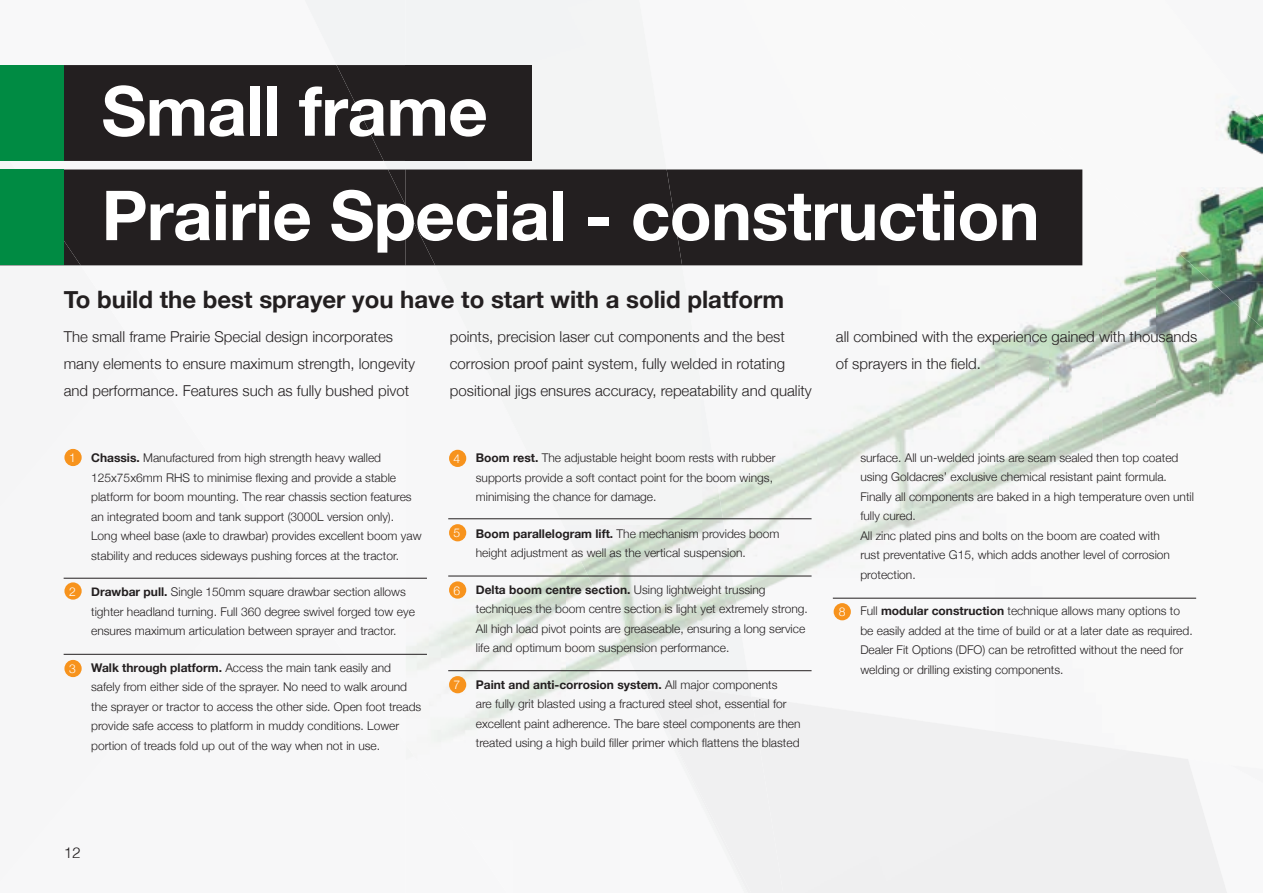
<style>
.page{position:relative;width:1263px;height:893px;background:#fff}
.page>*{position:absolute;margin:0;border:0;box-sizing:border-box;transform-origin:0 0}
.t1{font:700 69px/104.4px "Helvetica Neue";letter-spacing:-.01em;color:#fff}
.t2{font:700 24px "Helvetica Neue";color:#231f20}
.t3{font:300 15px/27px "Helvetica Neue";color:#231f20}
.t4{font:300 15px "Helvetica";color:#231f20}
.t5{font:300 12.15px "Helvetica Neue";color:#fff}
.t6{font:300 12px/19.5px "Helvetica Neue";color:#231f20}
.s1{font-weight:700}
</style>
<div class="page">
<img style="left:1049px;top:188px;width:53px;height:410px">
<img style="left:1102px;top:258px;width:54px;height:340px">
<img style="left:1156px;top:261px;width:53px;height:338px">
<img style="left:406px;top:265px;width:106px;height:495px">
<img style="left:690px;top:265px;width:305px;height:207px">
<img style="left:995px;top:265px;width:54px;height:333px">
<img style="left:1209px;top:282px;width:54px;height:124px">
<img style="left:512px;top:564px;width:54px;height:149px">
<img style="left:751px;top:472px;width:244px;height:105px">
<img style="left:566px;top:641px;width:49px;height:49px">
<img style="left:751px;top:577px;width:244px;height:95px">
<img style="left:1216px;top:124px;width:47px;height:16px">
<img style="left:1082px;top:140px;width:181px;height:48px">
<img style="left:1105px;top:187px;width:158px;height:47px">
<img style="left:1158px;top:234px;width:105px;height:48px">
<img style="left:1210px;top:281px;width:53px;height:47px">
<img style="left:1216px;top:95px;width:47px;height:29px">
<div style="left:406px;top:0;width:246px;height:105px;background:#f2f3f4"></div>
<div style="left:504px;top:105px;width:149px;height:64px;background:#f3f4f4"></div>
<div style="left:435px;top:265px;width:255px;height:50px;background:#f3f4f4"></div>
<div style="left:460px;top:315px;width:242px;height:106px;background:#f3f4f4"></div>
<img style="left:702px;top:388px;width:49px;height:293px">
<img style="left:563px;top:525px;width:139px;height:106px">
<img style="left:615px;top:630px;width:87px;height:56px">
<div style="left:643px;top:681px;width:140px;height:212px;background:#f0f0f1"></div>
<div style="left:64px;top:449px;width:18px;height:17px;background:#f7931d;border-radius:50%"></div>
<div style="left:64px;top:582px;width:18px;height:18px;background:#f7931d;border-radius:50%"></div>
<div style="left:64px;top:660px;width:18px;height:17px;background:#f7931d;border-radius:50%"></div>
<div style="left:449px;top:524px;width:17px;height:17px;background:#f7931d;border-radius:50%"></div>
<div style="left:449px;top:581px;width:17px;height:18px;background:#f7931d;border-radius:50%"></div>
<div style="left:449px;top:676px;width:17px;height:17px;background:#f7931d;border-radius:50%"></div>
<div style="left:449px;top:450px;width:17px;height:17px;background:#f7931d;border-radius:50%"></div>
<div style="left:834px;top:603px;width:17px;height:17px;background:#f7931d;border-radius:50%"></div>
<hr style="left:64px;top:578px;width:363px;height:1px;background:#231f20">
<hr style="left:448px;top:518px;width:363px;height:1px;background:#231f20">
<hr style="left:448px;top:576px;width:363px;height:1px;background:#231f20">
<hr style="left:448px;top:670px;width:363px;height:1px;background:#231f20">
<hr style="left:833px;top:598px;width:363px;height:1px;background:#231f20">
<hr style="left:64px;top:654px;width:363px;height:1px;background:#231f20">
<div style="left:64px;top:65px;width:272px;height:96px;background:#231f20"></div>
<div style="left:336px;top:65px;width:195px;height:96px;background:#231f20"></div>
<div style="left:64px;top:169px;width:1018px;height:96px;background:#231f20"></div>
<img style="left:388px;top:169px;width:18px;height:36px">
<div style="left:406px;top:169px;width:276px;height:96px;background:#231f20"></div>
<div style="left:0;top:65px;width:64px;height:96px;background:#008b43"></div>
<div style="left:0;top:169px;width:64px;height:96px;background:#008b43"></div>
<h1 class="t1" style="left:102px;top:61px;width:940px">Small frame<br>Prairie Special - construction</h1>
<h2 class="t2" style="left:64px;top:280px;width:722px">To build the best sprayer you have to start with a solid platform</h2>
<p class="t3" style="left:64px;top:322px;width:353px">The small frame Prairie Special design incorporates many elements to ensure maximum strength, longevity and performance. Features such as fully bushed pivot</p>
<p class="t3" style="left:450px;top:322px;width:364px">points, precision laser cut components and the best corrosion proof paint system, fully welded in rotating positional jigs ensures accuracy, repeatability and quality</p>
<p class="t3" style="left:836px;top:322px;width:363px">all combined with the experience gained with thousands of sprayers in the field.</p>
<p class="t5" style="left:69px;top:448px;width:8px">1</p>
<p class="t5" style="left:69px;top:581px;width:8px">2</p>
<p class="t5" style="left:69px;top:659px;width:8px">3</p>
<p class="t6" style="left:91px;top:447px;width:332px"><span class="s1">Chassis.</span> Manufactured from high strength heavy walled 125x75x6mm RHS to minimise flexing and provide a stable platform for boom mounting. The rear chassis section features an integrated boom and tank support (3000L version only).<br>Long wheel base (axle to drawbar) provides excellent boom yaw stability and reduces sideways pushing forces at the tractor.</p>
<p class="t6" style="left:91px;top:581px;width:325px"><span class="s1">Drawbar pull.</span> Single 150mm square drawbar section allows tighter headland turning. Full 360 degree swivel forged tow eye ensures maximum articulation between sprayer and tractor.</p>
<p class="t6" style="left:91px;top:657px;width:332px"><span class="s1">Walk through platform.</span> Access the main tank easily and safely from either side of the sprayer. No need to walk around the sprayer or tractor to access the other side. Open foot treads provide safe access to platform in muddy conditions. Lower portion of treads fold up out of the way when not in use.</p>
<p class="t5" style="left:454px;top:449px;width:8px">4</p>
<p class="t5" style="left:454px;top:523px;width:8px">5</p>
<p class="t5" style="left:454px;top:580px;width:8px">6</p>
<p class="t5" style="left:454px;top:675px;width:8px">7</p>
<p class="t6" style="left:476px;top:447px;width:301px"><span class="s1">Boom rest.</span> The adjustable height boom rests with rubber supports provide a soft contact point for the boom wings, minimising the chance for damage.</p>
<p class="t6" style="left:476px;top:523px;width:305px"><span class="s1">Boom parallelogram lift.</span> The mechanism provides boom height adjustment as well as the vertical suspension.</p>
<p class="t6" style="left:476px;top:579px;width:334px"><span class="s1">Delta boom centre section.</span> Using lightweight trussing techniques the boom centre section is light yet extremely strong.<br>All high load pivot points are greaseable, ensuring a long service life and optimum boom suspension performance.</p>
<p class="t6" style="left:476px;top:674px;width:326px"><span class="s1">Paint and anti-corrosion system.</span> All major components<br>are fully grit blasted using a fractured steel shot, essential for excellent paint adherence. The bare steel components are then treated using a high build filler primer which flattens the blasted</p>
<p class="t5" style="left:839px;top:602px;width:8px">8</p>
<p class="t6" style="left:860px;top:447px;width:335px">surface. All un-welded joints are seam sealed then top coated using Goldacres’ exclusive chemical resistant paint formula.<br>Finally all components are baked in a high temperature oven until fully cured.<br>All zinc plated pins and bolts on the boom are coated with<br>rust preventative G15, which adds another level of corrosion protection.</p>
<p class="t6" style="left:860px;top:601px;width:334px">Full <span class="s1">modular construction</span> technique allows many options to be easily added at the time of build or at a later date as required.<br>Dealer Fit Options (DFO) can be retrofitted without the need for welding or drilling existing components.</p>
<p class="t4" style="left:64px;top:840px;width:18px">12</p>
</div>
